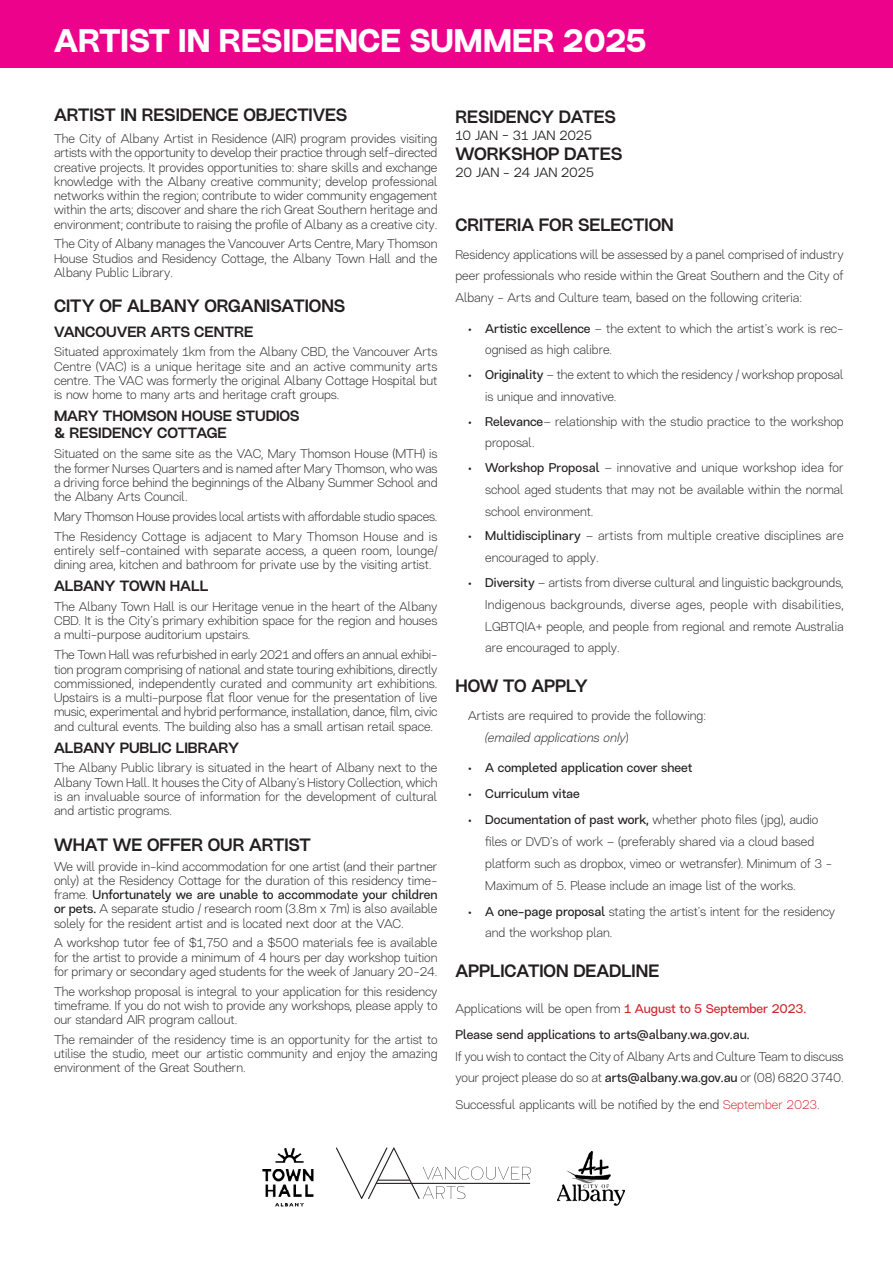
<style>
.page{position:relative;width:893px;height:1263px;background:#fff}
.page>*{position:absolute;margin:0;border:0;box-sizing:border-box;transform-origin:0 0}
.headline{font:700 33px "Resist Sans Display";color:#fff}
.headline-2{font:500 18px "Resist Sans Display";color:#231f20}
.sub_head{font:500 18px "Resist Sans Display";color:#231f20}
.bosy_text{font:500 18px "Resist Sans Display";letter-spacing:-.005em;color:#231f20}
.sub_head-2{font:500 15px/17.2px "Resist Sans Text";color:#231f20}
.sub_head-3{font:300 13.5px "Resist Sans Display";letter-spacing:-.01em;color:#231f20}
.bosy_text-2{font:100 12.75px/14.2px "Resist Sans Text";letter-spacing:-.005em;color:#231f20;text-align:justify}
.bosy_text-3{font:12.75px "Resist Sans Text";letter-spacing:-.005em;color:#231f20}
.headline-3{font:100 12.75px "Resist Sans Text";letter-spacing:-.005em;color:#231f20}
.s1{font-weight:400}
.s2{font-style:italic}
.s3{font-weight:400;color:#d1232a}
.s4{color:#d1232a}
</style>
<div class="page">
<div style="left:0;top:0;width:893px;height:68px;background:#ed028c"></div>
<svg style="left:336px;top:1147px;width:195px;height:52px"></svg>
<img style="left:262px;top:1148px;width:52px;height:59px">
<img style="left:557px;top:1151px;width:68px;height:54px">
<p class="headline" style="left:54px;top:15px;width:594px">ARTIST IN RESIDENCE SUMMER 2025</p>
<p class="headline-2" style="left:54px;top:101px;width:295px">ARTIST IN RESIDENCE OBJECTIVES</p>
<p class="bosy_text-2" style="left:54px;top:131px;width:385px">The City of Albany Artist in Residence (AIR) program provides visiting artists with the opportunity to develop their practice through self-directed creative projects. It provides opportunities to: share skills and exchange knowledge with the Albany creative community; develop professional networks within the region; contribute to wider community engagement within the arts; discover and share the rich Great Southern heritage and environment; contribute to raising the profile of Albany as a creative city.</p>
<p class="bosy_text-2" style="left:54px;top:236px;width:385px">The City of Albany manages the Vancouver Arts Centre, Mary Thomson House Studios and Residency Cottage, the Albany Town Hall and the Albany Public Library.</p>
<p class="headline-2" style="left:54px;top:292px;width:293px">CITY OF ALBANY ORGANISATIONS</p>
<p class="sub_head-2" style="left:54px;top:323px;width:201px">VANCOUVER ARTS CENTRE</p>
<p class="bosy_text-2" style="left:54px;top:345px;width:385px">Situated approximately 1km from the Albany CBD, the Vancouver Arts Centre (VAC) is a unique heritage site and an active community arts centre. The VAC was formerly the original Albany Cottage Hospital but is now home to many arts and heritage craft groups.</p>
<p class="sub_head-2" style="left:54px;top:407px;width:247px">MARY THOMSON HOUSE STUDIOS &amp; RESIDENCY COTTAGE</p>
<p class="bosy_text-2" style="left:54px;top:446px;width:385px">Situated on the same site as the VAC, Mary Thomson House (MTH) is the former Nurses Quarters and is named after Mary Thomson, who was a driving force behind the beginnings of the Albany Summer School and the Albany Arts Council.</p>
<p class="bosy_text-2" style="left:54px;top:509px;width:385px">Mary Thomson House provides local artists with affordable studio spaces.</p>
<p class="bosy_text-2" style="left:54px;top:529px;width:385px">The Residency Cottage is adjacent to Mary Thomson House and is entirely self-contained with separate access, a queen room, lounge/ dining area, kitchen and bathroom for private use by the visiting artist.</p>
<p class="sub_head-2" style="left:54px;top:577px;width:156px">ALBANY TOWN HALL</p>
<p class="bosy_text-2" style="left:54px;top:599px;width:385px">The Albany Town Hall is our Heritage venue in the heart of the Albany CBD. It is the City’s primary exhibition space for the region and houses a multi-purpose auditorium upstairs.</p>
<p class="bosy_text-2" style="left:54px;top:647px;width:385px">The Town Hall was refurbished in early 2021 and offers an annual exhibi&shy;tion program comprising of national and state touring exhibitions, directly commissioned, independently curated and community art exhibitions.<br>Upstairs is a multi-purpose flat floor venue for the presentation of live music, experimental and hybrid performance, installation, dance, film, civic and cultural events. The building also has a small artisan retail space.</p>
<p class="sub_head-2" style="left:54px;top:738px;width:187px">ALBANY PUBLIC LIBRARY</p>
<p class="bosy_text-2" style="left:54px;top:760px;width:385px">The Albany Public library is situated in the heart of Albany next to the Albany Town Hall. It houses the City of Albany’s History Collection, which is an invaluable source of information for the development of cultural and artistic programs.</p>
<p class="headline-2" style="left:54px;top:830px;width:258px">WHAT WE OFFER OUR ARTIST</p>
<p class="bosy_text-2" style="left:54px;top:859px;width:385px">We will provide in-kind accommodation for one artist (and their partner only) at the Residency Cottage for the duration of this residency time&shy;frame. <span class="s1">Unfortunately we are unable to accommodate your children or pets.</span> A separate studio / research room (3.8m x 7m) is also available solely for the resident artist and is located next door at the VAC.</p>
<p class="bosy_text-2" style="left:54px;top:935px;width:385px">A workshop tutor fee of $1,750 and a $500 materials fee is available for the artist to provide a minimum of 4 hours per day workshop tuition for primary or secondary aged students for the week of January 20-24.</p>
<p class="bosy_text-2" style="left:54px;top:984px;width:385px">The workshop proposal is integral to your application for this residency timeframe. If you do not wish to provide any workshops, please apply to our standard AIR program callout.</p>
<p class="bosy_text-2" style="left:54px;top:1032px;width:385px">The remainder of the residency time is an opportunity for the artist to utilise the studio, meet our artistic community and enjoy the amazing environment of the Great Southern.</p>
<p class="sub_head" style="left:455px;top:103px;width:162px">RESIDENCY DATES</p>
<p class="sub_head-3" style="left:455px;top:125px;width:138px">10 JAN - 31 JAN 2025</p>
<p class="bosy_text" style="left:455px;top:140px;width:169px">WORKSHOP DATES</p>
<p class="sub_head-3" style="left:455px;top:162px;width:140px">20 JAN - 24 JAN 2025</p>
<p class="headline-2" style="left:455px;top:210px;width:220px">CRITERIA FOR SELECTION</p>
<p class="bosy_text-2" style="left:455px;top:243px;width:390px;line-height:21.8px">Residency applications will be assessed by a panel comprised of industry peer professionals who reside within the Great Southern and the City of Albany - Arts and Culture team, based on the following criteria:</p>
<p class="bosy_text-2" style="left:485px;top:317px;width:360px;line-height:21.8px;text-indent:-17px"><span class="s1">• Artistic excellence</span> – the extent to which the artist’s work is rec&shy;ognised as high calibre.</p>
<p class="bosy_text-2" style="left:485px;top:363px;width:360px;line-height:21.8px;text-indent:-17px"><span class="s1">• Originality</span> – the extent to which the residency / workshop proposal is unique and innovative.</p>
<p class="bosy_text-2" style="left:485px;top:410px;width:360px;line-height:21.8px;text-indent:-17px"><span class="s1">• Relevance</span>– relationship with the studio practice to the workshop proposal.</p>
<p class="bosy_text-2" style="left:485px;top:456px;width:360px;line-height:21.8px;text-indent:-17px"><span class="s1">• Workshop Proposal</span> – innovative and unique workshop idea for school aged students that may not be available within the normal school environment.</p>
<p class="bosy_text-2" style="left:485px;top:525px;width:360px;line-height:21.8px;text-indent:-17px"><span class="s1">• Multidisciplinary</span> – artists from multiple creative disciplines are encouraged to apply.</p>
<p class="bosy_text-2" style="left:485px;top:571px;width:360px;line-height:21.8px;text-indent:-17px"><span class="s1">• Diversity</span> – artists from diverse cultural and linguistic backgrounds, Indigenous backgrounds, diverse ages, people with disabilities, LGBTQIA+ people, and people from regional and remote Australia are encouraged to apply.</p>
<p class="headline-2" style="left:455px;top:672px;width:134px">HOW TO APPLY</p>
<p class="bosy_text-2" style="left:485px;top:705px;width:222px;line-height:21.8px;text-indent:-17px">Artists are required to provide the following: <span class="s2">(emailed applications only</span>)</p>
<p class="bosy_text-3" style="left:468px;top:758px;width:226px">• A completed application cover sheet</p>
<p class="bosy_text-3" style="left:468px;top:784px;width:113px">• Curriculum vitae</p>
<p class="bosy_text-2" style="left:485px;top:809px;width:348px;line-height:21.8px;text-align:left;text-indent:-17px"><span class="s1">• Documentation of past work,</span> whether photo files (jpg), audio files or DVD’s of work – (preferably shared via a cloud based platform such as dropbox, vimeo or wetransfer). Minimum of 3 - Maximum of 5. Please include an image list of the works.</p>
<p class="bosy_text-2" style="left:485px;top:900px;width:351px;line-height:21.8px;text-indent:-17px"><span class="s1">• A one-page proposal</span> stating the artist’s intent for the residency and the workshop plan.</p>
<p class="headline-2" style="left:455px;top:957px;width:205px">APPLICATION DEADLINE</p>
<p class="headline-3" style="left:455px;top:999px;width:352px">Applications will be open from <span class="s3">1 August to 5 September 2023.</span></p>
<p class="bosy_text-3" style="left:455px;top:1025px;width:296px">Please send applications to arts@albany.wa.gov.au.</p>
<p class="bosy_text-2" style="left:455px;top:1045px;width:390px;line-height:21.8px">If you wish to contact the City of Albany Arts and Culture Team to discuss your project please do so at <span class="s1">arts@albany.wa.gov.au</span> or (08) 6820 3740.</p>
<p class="bosy_text-2" style="left:455px;top:1096px;width:366px">Successful applicants will be notified by the end <span class="s4">September 2023.</span></p>
</div>
